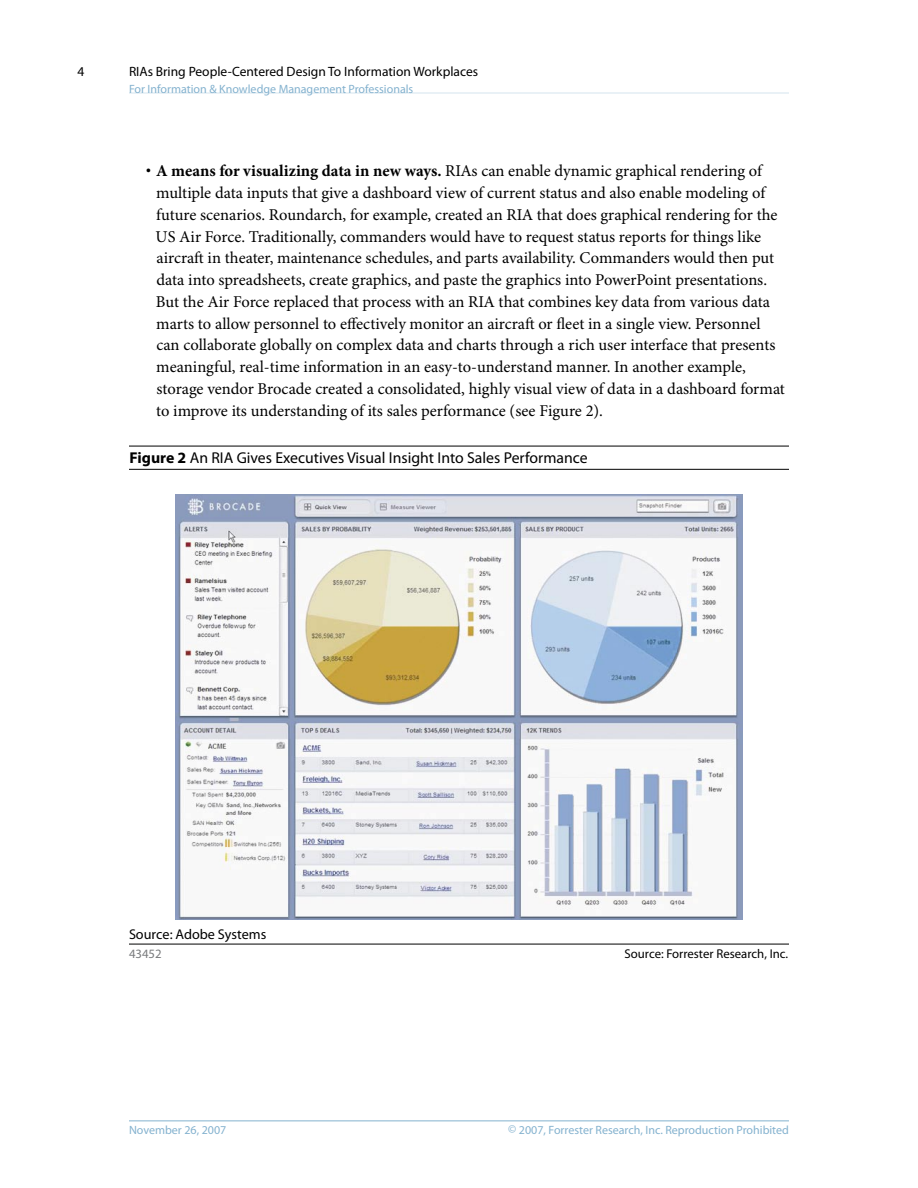
<style>
.page{position:relative;width:918px;height:1188px;background:#fff}
.page>*{position:absolute;margin:0;border:0;box-sizing:border-box;transform-origin:0 0}
.t1{font:16.5px/21.8px "Minion Pro";color:#000}
.t2{font:15.75px "Myriad Pro";color:#000}
.t3{font:14.25px "Myriad Pro";color:#000}
.t4{font:13.5px "Myriad Pro";color:#000}
.t5{font:12.75px "Myriad Pro";color:#000}
.t6{font:12.75px "Myriad Pro";color:#797b7d}
.t7{font:12px "Myriad Pro";color:#84b2cf}
.s1{font-weight:700;font-size:24px}
.s2{font-weight:700}
</style>
<div class="page">
<hr style="left:129px;top:1120px;width:660px;height:1px;background:#84b2cf">
<hr style="left:129px;top:93px;width:660px;height:1px;background:#d4e4ee">
<hr style="left:129px;top:446px;width:660px;height:1px;background:#000">
<hr style="left:129px;top:469px;width:660px;height:1px;background:#000">
<hr style="left:129px;top:944px;width:660px;height:1px;background:#000">
<img style="left:175px;top:494px;width:568px;height:426px">
<p class="t4" style="left:78px;top:64px;width:8px">4</p>
<p class="t4" style="left:129px;top:64px;width:351px">RIAs Bring People-Centered Design To Information Workplaces</p>
<p class="t7" style="left:129px;top:82px;width:286px">For Information &amp; Knowledge Management Professionals</p>
<p class="t1" style="left:156px;top:161px;width:631px;text-indent:-10px"><span class="s1">·</span> <span class="s2">A means for visualizing data in new ways.</span> RIAs can enable dynamic graphical rendering of multiple data inputs that give a dashboard view of current status and also enable modeling of future scenarios. Roundarch, for example, created an RIA that does graphical rendering for the US Air Force. Traditionally, commanders would have to request status reports for things like aircraft in theater, maintenance schedules, and parts availability. Commanders would then put data into spreadsheets, create graphics, and paste the graphics into PowerPoint presentations.<br>But the Air Force replaced that process with an RIA that combines key data from various data marts to allow personnel to effectively monitor an aircraft or fleet in a single view. Personnel can collaborate globally on complex data and charts through a rich user interface that presents meaningful, real-time information in an easy-to-understand manner. In another example, storage vendor Brocade created a consolidated, highly visual view of data in a dashboard format to improve its understanding of its sales performance (see Figure 2).</p>
<p class="t2" style="left:130px;top:449px;width:460px"><span class="s2">Figure 2</span> An RIA Gives Executives Visual Insight Into Sales Performance</p>
<p class="t3" style="left:129px;top:927px;width:139px">Source: Adobe Systems</p>
<p class="t6" style="left:129px;top:946px;width:34px">43452</p>
<p class="t5" style="left:625px;top:947px;width:165px">Source: Forrester Research, Inc.</p>
<p class="t7" style="left:129px;top:1123px;width:99px">November 26, 2007</p>
<p class="t7" style="left:508px;top:1123px;width:282px">© 2007, Forrester Research, Inc. Reproduction Prohibited</p>
</div>
